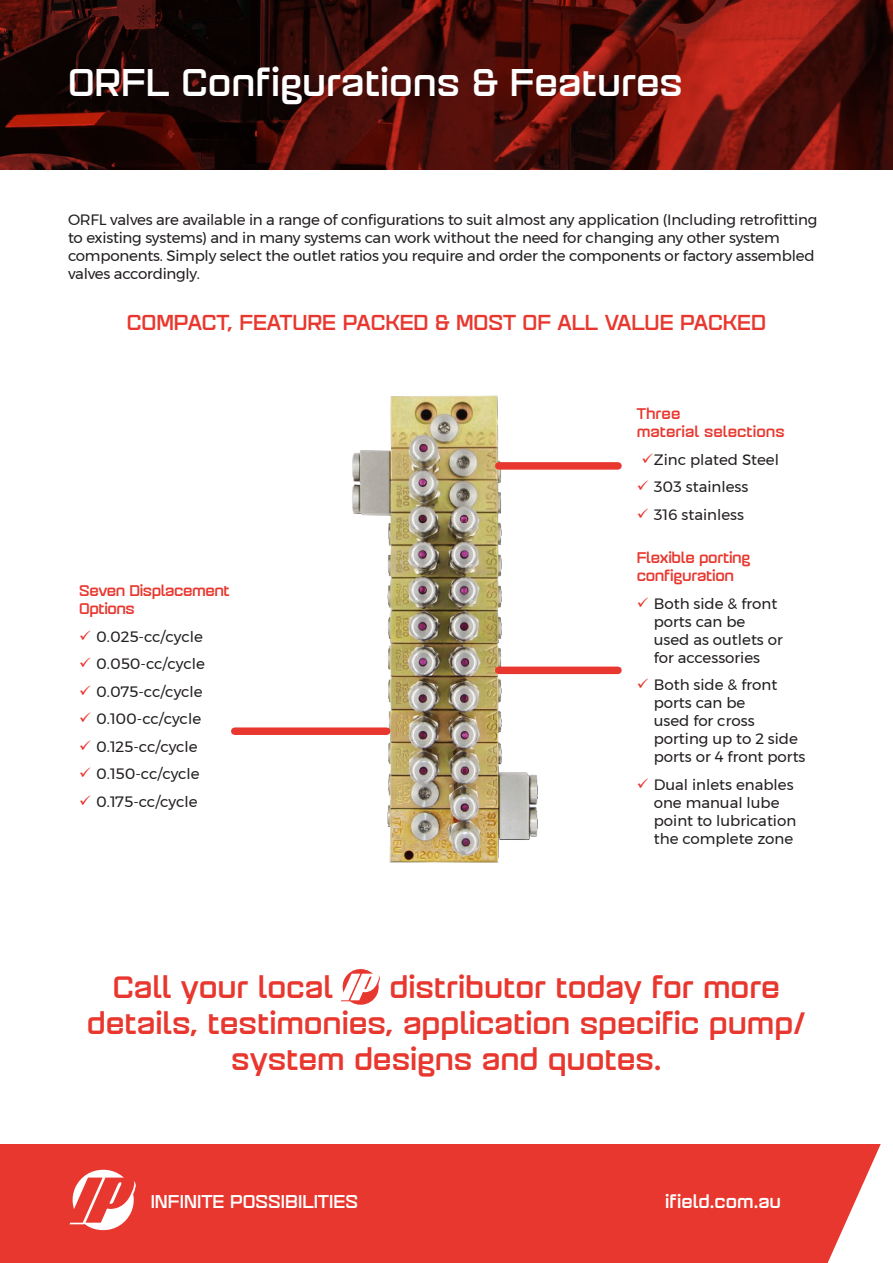
<style>
.page{position:relative;width:893px;height:1263px;background:#fff}
.page>*{position:absolute;margin:0;border:0;box-sizing:border-box;transform-origin:0 0}
.t1{font:900 37.5px "Aguda";color:#fff}
.t2{font:900 30px "Aguda";letter-spacing:-.005em;color:#e8372e}
.t3{font:900 21px "Aguda";letter-spacing:-.005em;color:#e8372e}
.t4{font:900 18px "Aguda";color:#fff}
.t5{font:15px/18px "Montserrat";letter-spacing:-.015em;color:#231f20}
.t6{font:900 15px/18px "Aguda";letter-spacing:-.02em;color:#e8372e}
.t7{font:900 15px/18px "Aguda";color:#e8372e}
.s1{color:#e8372e}
</style>
<div class="page">
<div style="left:0;top:1144px;width:893px;height:119px;background:#e8372e"></div>
<svg style="left:0;top:0;width:893px;height:170px;background:#460e09"></svg>
<img style="left:352px;top:395px;width:197px;height:468px">
<svg style="left:69px;top:1170px;width:67px;height:60px"></svg>
<div style="left:499px;top:462px;width:119px;height:8px;background:#e8372e"></div>
<div style="left:499px;top:666px;width:119px;height:8px;background:#e8372e"></div>
<div style="left:235px;top:727px;width:152px;height:8px;background:#e8372e"></div>
<svg style="left:340px;top:969px;width:40px;height:36px"></svg>
<svg style="left:828px;top:1144px;width:65px;height:119px"></svg>
<h1 class="t1" style="left:68px;top:59px;width:616px">ORFL Configurations &amp; Features</h1>
<p class="t5" style="left:68px;top:210px;width:751px">ORFL valves are available in a range of configurations to suit almost any application (Including retrofitting to existing systems) and in many systems can work without the need for changing any other system components. Simply select the outlet ratios you require and order the components or factory assembled valves accordingly.</p>
<h3 class="t3" style="left:127px;top:309px;width:641px">COMPACT, FEATURE PACKED &amp; MOST OF ALL VALUE PACKED</h3>
<p class="t6" style="left:79px;top:582px;width:152px">Seven Displacement<br>Options</p>
<p class="t5" style="left:79px;top:627px;width:125px"><span class="s1">✓</span> 0.025-cc/cycle</p>
<p class="t5" style="left:79px;top:655px;width:127px"><span class="s1">✓</span> 0.050-cc/cycle</p>
<p class="t5" style="left:79px;top:682px;width:125px"><span class="s1">✓</span> 0.075-cc/cycle</p>
<p class="t5" style="left:79px;top:710px;width:123px"><span class="s1">✓</span> 0.100-cc/cycle</p>
<p class="t5" style="left:79px;top:737px;width:120px"><span class="s1">✓</span> 0.125-cc/cycle</p>
<p class="t5" style="left:79px;top:765px;width:122px"><span class="s1">✓</span> 0.150-cc/cycle</p>
<p class="t5" style="left:79px;top:792px;width:120px"><span class="s1">✓</span> 0.175-cc/cycle</p>
<p class="t7" style="left:637px;top:404px;width:149px">Three<br>material selections</p>
<p class="t5" style="left:641px;top:450px;width:139px"><span class="s1">✓</span>Zinc plated Steel</p>
<p class="t5" style="left:637px;top:478px;width:113px"><span class="s1">✓</span> 303 stainless</p>
<p class="t5" style="left:637px;top:505px;width:109px"><span class="s1">✓</span> 316 stainless</p>
<p class="t6" style="left:637px;top:549px;width:115px">Flexible porting configuration</p>
<p class="t5" style="left:654px;top:594px;width:131px;text-indent:-17px"><span class="s1">✓</span> Both side &amp; front ports can be used as outlets or for accessories</p>
<p class="t5" style="left:654px;top:676px;width:153px;text-indent:-17px"><span class="s1">✓</span> Both side &amp; front ports can be<br>used for cross porting up to 2 side ports or 4 front ports</p>
<p class="t5" style="left:654px;top:775px;width:144px;text-indent:-17px"><span class="s1">✓</span> Dual inlets enables one manual lube point to lubrication the complete zone</p>
<h2 class="t2" style="left:113px;top:967px;width:222px">Call your local</h2>
<h2 class="t2" style="left:389px;top:967px;width:392px">distributor today for more</h2>
<h2 class="t2" style="left:87px;top:1003px;width:720px">details, testimonies, application specific pump/</h2>
<h2 class="t2" style="left:231px;top:1039px;width:432px">system designs and quotes.</h2>
<p class="t4" style="left:151px;top:1190px;width:209px">INFINITE POSSIBILITIES</p>
<p class="t4" style="left:665px;top:1190px;width:117px">ifield.com.au</p>
</div>
